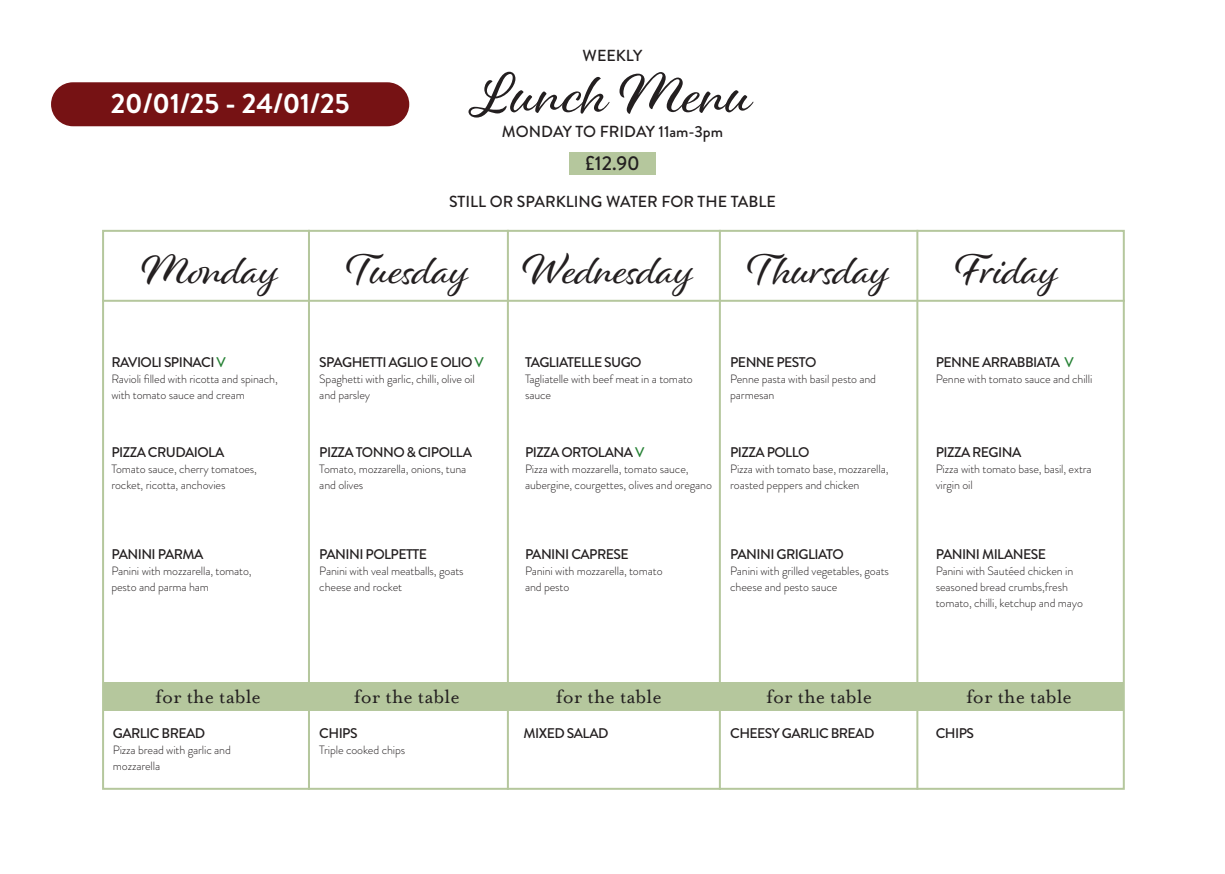
<style>
.page{position:relative;width:1225px;height:874px;background:#fff}
.page>*{position:absolute;margin:0;border:0;box-sizing:border-box;transform-origin:0 0}
.t1{font:60px "Alisha";color:#231f20}
.t2{font:44px "Alisha";color:#231f20}
.t3{font:700 28px "Brandon Grotesque";color:#fff}
.t4{font:24px "Mrs Eaves OT";color:#231f20}
.t5{font:22px "Mrs Eaves OT";color:#231f20}
.t6{font:500 20px "Brandon Grotesque";color:#231f20}
.t7{font:500 16px "Brandon Grotesque";color:#231f20}
.Name{font:500 14px "Brandon Grotesque";letter-spacing:-.04em;color:#231f20}
.description{font:300 12px/16px "Brandon Grotesque";letter-spacing:-.01em;color:#231f20}
.Name-2{font:300 12px/16px "Brandon Grotesque";letter-spacing:-.01em;color:#231f20}
.s1{color:#258134}
</style>
<div class="page">
<hr style="left:308px;top:230px;width:2px;height:559px;background:#b5c79d">
<hr style="left:507px;top:230px;width:2px;height:559px;background:#b5c79d">
<hr style="left:719px;top:230px;width:2px;height:559px;background:#b5c79d">
<hr style="left:916px;top:230px;width:2px;height:559px;background:#b5c79d">
<hr style="left:102px;top:299px;width:1022px;height:2px;background:#b5c79d">
<div style="left:918px;top:682px;width:205px;height:28px;background:#b5c79d"></div>
<div style="left:103px;top:682px;width:205px;height:28px;background:#b5c79d"></div>
<div style="left:304px;top:682px;width:205px;height:28px;background:#b5c79d"></div>
<div style="left:508px;top:682px;width:211px;height:28px;background:#b5c79d"></div>
<div style="left:712px;top:682px;width:205px;height:28px;background:#b5c79d"></div>
<div style="left:569px;top:152px;width:86px;height:23px;background:#b5c79d"></div>
<div style="left:52px;top:83px;width:356px;height:42px;background:#761214;border-radius:21px"></div>
<div style="left:51px;top:82px;width:358px;height:44px;border:2px solid #761214;border-radius:21px"></div>
<p class="t3" style="left:111px;top:83px;width:240px">20/01/25 - 24/01/25</p>
<p class="t7" style="left:582px;top:44px;width:61px">WEEKLY</p>
<p class="t1" style="left:472px;top:57px;width:282px">Lunch Menu</p>
<p class="t7" style="left:502px;top:121px;width:223px">MONDAY TO FRIDAY 11am-3pm</p>
<p class="t6" style="left:585px;top:149px;width:56px">£12.90</p>
<p class="t7" style="left:449px;top:190px;width:328px">STILL OR SPARKLING WATER FOR THE TABLE</p>
<p class="t2" style="left:142px;top:242px;width:139px">Monday</p>
<p class="t2" style="left:346px;top:242px;width:125px">Tuesday</p>
<p class="t2" style="left:523px;top:242px;width:173px">Wednesday</p>
<p class="t2" style="left:747px;top:242px;width:145px">Thursday</p>
<p class="t2" style="left:955px;top:242px;width:106px">Friday</p>
<p class="Name" style="left:111px;top:352px;width:116px">RAVIOLI SPINACI <span class="s1">V</span></p>
<p class="description" style="left:111px;top:371px;width:168px">Ravioli filled with ricotta and spinach, with tomato sauce and cream</p>
<p class="Name" style="left:111px;top:442px;width:114px">PIZZA CRUDAIOLA</p>
<p class="description" style="left:111px;top:460px;width:147px">Tomato sauce, cherry tomatoes, rocket, ricotta, anchovies</p>
<p class="Name" style="left:111px;top:544px;width:93px">PANINI PARMA</p>
<p class="description" style="left:111px;top:562px;width:142px">Panini with mozzarella, tomato, pesto and parma ham</p>
<p class="Name" style="left:319px;top:352px;width:166px">SPAGHETTI AGLIO E OLIO <span class="s1">V</span></p>
<p class="description" style="left:319px;top:371px;width:157px">Spaghetti with garlic, chilli, olive oil and parsley</p>
<p class="Name" style="left:319px;top:442px;width:154px">PIZZA TONNO &amp; CIPOLLA</p>
<p class="description" style="left:319px;top:460px;width:149px">Tomato, mozzarella, onions, tuna and olives</p>
<p class="Name" style="left:319px;top:544px;width:109px">PANINI POLPETTE</p>
<p class="description" style="left:319px;top:562px;width:146px">Panini with veal meatballs, goats cheese and rocket</p>
<p class="Name" style="left:525px;top:352px;width:118px">TAGLIATELLE SUGO</p>
<p class="Name-2" style="left:525px;top:371px;width:169px">Tagliatelle with beef meat in a tomato sauce</p>
<p class="Name" style="left:525px;top:442px;width:121px">PIZZA ORTOLANA <span class="s1">V</span></p>
<p class="Name-2" style="left:525px;top:460px;width:188px">Pizza with mozzarella, tomato sauce, aubergine, courgettes, olives and oregano</p>
<p class="Name" style="left:730px;top:352px;width:88px">PENNE PESTO</p>
<p class="description" style="left:730px;top:371px;width:147px">Penne pasta with basil pesto and parmesan</p>
<p class="Name" style="left:730px;top:442px;width:81px">PIZZA POLLO</p>
<p class="Name-2" style="left:730px;top:460px;width:160px">Pizza with tomato base, mozzarella, roasted peppers and chicken</p>
<p class="Name" style="left:525px;top:544px;width:105px">PANINI CAPRESE</p>
<p class="description" style="left:525px;top:562px;width:139px">Panini with mozzarella, tomato and pesto</p>
<p class="Name" style="left:730px;top:544px;width:115px">PANINI GRIGLIATO</p>
<p class="Name-2" style="left:730px;top:562px;width:160px">Panini with grilled vegetables, goats cheese and pesto sauce</p>
<p class="Name" style="left:935px;top:352px;width:140px">PENNE ARRABBIATA <span class="s1">V</span></p>
<p class="Name-2" style="left:935px;top:371px;width:158px">Penne with tomato sauce and chilli</p>
<p class="Name" style="left:935px;top:442px;width:87px">PIZZA REGINA</p>
<p class="Name-2" style="left:935px;top:460px;width:157px">Pizza with tomato base, basil, extra virgin oil</p>
<p class="Name" style="left:935px;top:544px;width:112px">PANINI MILANESE</p>
<p class="description" style="left:935px;top:562px;width:149px">Panini with Sautéed chicken in seasoned bread crumbs,fresh tomato, chilli, ketchup and mayo</p>
<p class="t5" style="left:155px;top:680px;width:107px">for the table</p>
<p class="t4" style="left:383px;top:680px;width:53px">SIDE</p>
<p class="t4" style="left:589px;top:681px;width:53px">SIDE</p>
<p class="t4" style="left:792px;top:680px;width:53px">SIDE</p>
<p class="t5" style="left:155px;top:683px;width:107px">for the table</p>
<p class="t5" style="left:354px;top:683px;width:107px">for the table</p>
<p class="t5" style="left:556px;top:683px;width:107px">for the table</p>
<p class="t5" style="left:766px;top:683px;width:107px">for the table</p>
<p class="t5" style="left:966px;top:683px;width:107px">for the table</p>
<p class="Name" style="left:113px;top:722px;width:94px">GARLIC BREAD</p>
<p class="description" style="left:113px;top:741px;width:120px">Pizza bread with garlic and mozzarella</p>
<p class="Name" style="left:319px;top:722px;width:40px">CHIPS</p>
<p class="description" style="left:319px;top:741px;width:87px">Triple cooked chips</p>
<p class="Name" style="left:523px;top:722px;width:86px">MIXED SALAD</p>
<p class="Name" style="left:730px;top:722px;width:146px">CHEESY GARLIC BREAD</p>
<p class="Name" style="left:935px;top:722px;width:40px">CHIPS</p>
</div>
